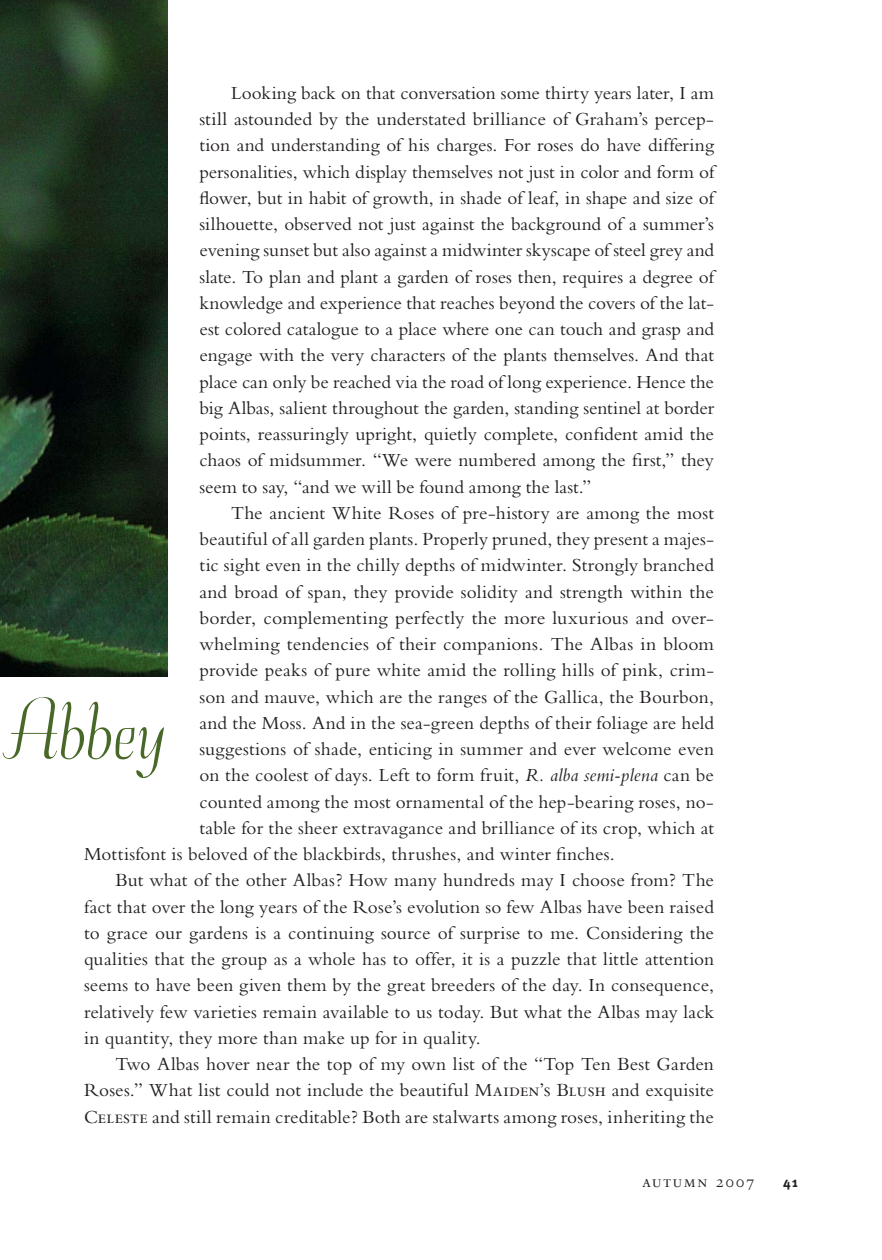
<style>
.page{position:relative;width:882px;height:1260px;background:#fff}
.page>*{position:absolute;margin:0;border:0;box-sizing:border-box;transform-origin:0 0}
.t1{font:75.25px "Bernhard Tango";letter-spacing:.01em;color:#476826}
.t2{font:19.25px/26.2px "Bembo";letter-spacing:.005em;color:#231f20;text-align:justify}
.t3{font:17.5px "Bembo SC";letter-spacing:.085em;color:#231f20}
.t4{font:700 14px "Meta Plus";color:#231f20}
.s1{font-style:italic}
.s2{font-family:"Bembo SC"}
</style>
<div class="page">
<img style="left:0;top:0;width:168px;height:676px">
<p class="t2" style="left:200px;top:81px;width:516px;text-indent:32px">Looking back on that conversation some thirty years later, I am still astounded by the understated brilliance of Graham’s percep&shy;tion and understanding of his charges. For roses do have differing personalities, which display themselves not just in color and form of flower, but in habit of growth, in shade of leaf, in shape and size of silhouette, observed not just against the background of a summer’s evening sunset but also against a midwinter skyscape of steel grey and slate. To plan and plant a garden of roses then, requires a degree of knowledge and experience that reaches beyond the covers of the lat&shy;est colored catalogue to a place where one can touch and grasp and engage with the very characters of the plants themselves. And that place can only be reached via the road of long experience. Hence the big Albas, salient throughout the garden, standing sentinel at border points, reassuringly upright, quietly complete, confident amid the chaos of midsummer. “We were numbered among the first,” they seem to say, “and we will be found among the last.”</p>
<p class="t2" style="left:231px;top:501px;width:484px">The ancient White Roses of pre-history are among the most</p>
<p class="t2" style="left:200px;top:528px;width:516px">beautiful of all garden plants. Properly pruned, they present a majes-</p>
<p class="t2" style="left:200px;top:554px;width:516px">tic sight even in the chilly depths of midwinter. Strongly branched</p>
<p class="t2" style="left:200px;top:580px;width:516px">and broad of span, they provide solidity and strength within the</p>
<p class="t2" style="left:200px;top:606px;width:516px">border, complementing perfectly the more luxurious and over-</p>
<p class="t2" style="left:200px;top:633px;width:516px">whelming tendencies of their companions. The Albas in bloom</p>
<p class="t2" style="left:200px;top:659px;width:516px">provide peaks of pure white amid the rolling hills of pink, crim-</p>
<p class="t2" style="left:200px;top:685px;width:516px">son and mauve, which are the ranges of the Gallica, the Bourbon,</p>
<p class="t2" style="left:200px;top:711px;width:516px">and the Moss. And in the sea-green depths of their foliage are held</p>
<p class="t2" style="left:200px;top:738px;width:516px">suggestions of shade, enticing in summer and ever welcome even</p>
<p class="t2" style="left:200px;top:764px;width:516px">on the coolest of days. Left to form fruit, <span class="s1">R. alba semi-plena</span> can be</p>
<p class="t2" style="left:200px;top:790px;width:516px">counted among the most ornamental of the hep-bearing roses, no-</p>
<p class="t2" style="left:200px;top:816px;width:516px">table for the sheer extravagance and brilliance of its crop, which at</p>
<p class="t2" style="left:84px;top:843px;width:532px">Mottisfont is beloved of the blackbirds, thrushes, and winter finches.</p>
<p class="t2" style="left:116px;top:869px;width:600px">But what of the other Albas? How many hundreds may I choose from? The</p>
<p class="t2" style="left:84px;top:895px;width:632px">fact that over the long years of the Rose’s evolution so few Albas have been raised</p>
<p class="t2" style="left:84px;top:921px;width:632px">to grace our gardens is a continuing source of surprise to me. Considering the</p>
<p class="t2" style="left:84px;top:948px;width:632px">qualities that the group as a whole has to offer, it is a puzzle that little attention</p>
<p class="t2" style="left:84px;top:974px;width:632px">seems to have been given them by the great breeders of the day. In consequence,</p>
<p class="t2" style="left:84px;top:1000px;width:632px">relatively few varieties remain available to us today. But what the Albas may lack</p>
<p class="t2" style="left:84px;top:1026px;width:398px">in quantity, they more than make up for in quality.</p>
<p class="t2" style="left:116px;top:1053px;width:600px">Two Albas hover near the top of my own list of the “Top Ten Best Garden</p>
<p class="t2" style="left:84px;top:1079px;width:632px">Roses.” What list could not include the beautiful <span class="s2">Maiden’s Blush</span> and exquisite</p>
<p class="t2" style="left:84px;top:1105px;width:631px"><span class="s2">Celeste</span> and still remain creditable? Both are stalwarts among roses, inheriting the</p>
<h1 class="t1" style="left:1px;top:703px;width:163px">Abbey</h1>
<p class="t3" style="left:642px;top:1176px;width:114px">autumn 2007</p>
<p class="t4" style="left:783px;top:1176px;width:16px">41</p>
</div>
